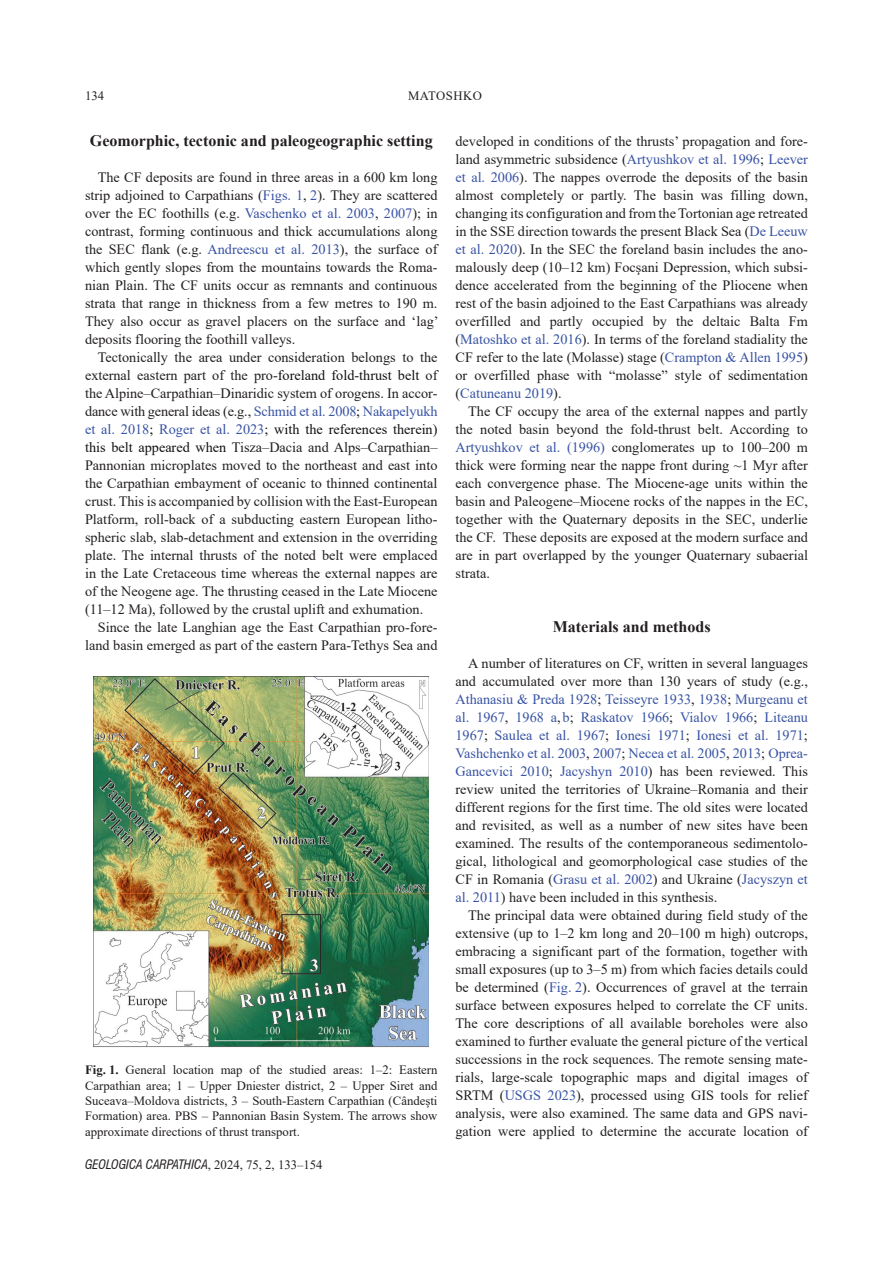
<style>
.page{position:relative;width:893px;height:1263px;background:#fff}
.page>*{position:absolute;margin:0;border:0;box-sizing:border-box;transform-origin:0 0}
._07_nadpis_1{font:700 16.05px "Times New Roman";color:#231f20}
._09_body_text{font:14.25px/18px "Times New Roman";color:#231f20;text-align:justify}
._10_figure___table{font:12.75px/15.3px "Times New Roman";color:#231f20;text-align:justify}
.t1{font:italic condensed 12.75px "Swiss 721 BT";color:#231f20}
._10_figure___table-2{font:12.75px "Times New Roman";letter-spacing:.035em;color:#231f20}
.s1{color:#3853a3}
.s2{color:#11120f}
.s3{font-weight:700}
.s4{font-family:"Times New Roman";font-style:normal;font-stretch:normal}
</style>
<div class="page">
<img style="left:93px;top:677px;width:336px;height:371px">
<p class="_10_figure___table" style="left:85px;top:88px;width:21px">134</p>
<p class="_10_figure___table-2" style="left:408px;top:87px;width:75px">MATOSHKO</p>
<p class="_07_nadpis_1" style="left:90px;top:129px;width:344px">Geomorphic, tectonic and paleogeographic setting</p>
<p class="_09_body_text" style="left:85px;top:167px;width:355px;text-align:left;text-indent:13px">The CF deposits are found in three areas in a 600 km long strip adjoined to Carpathians (<span class="s1">Figs. 1</span>, <span class="s1">2</span>). They are scattered over the EC foothills (e.g. <span class="s1">Vaschenko et al. 2003</span>, <span class="s1">2007</span>); in contrast, forming continuous and thick accumulations along the SEC flank (e.g. <span class="s1">Andreescu et al. 2013</span>), the surface of which gently slopes from the mountains towards the Roma&shy;nian Plain. The CF units occur as remnants and continuous strata that range in thickness from a few metres to 190 m.<br>They also occur as gravel placers on the surface and ‘lag’ deposits flooring the foothill valleys.</p>
<p class="_09_body_text" style="left:85px;top:347px;width:354px;text-indent:13px">Tectonically the area under consideration belongs to the external eastern part of the pro-<span class="s2">foreland fold-thrust belt</span> of the Alpine–Carpathian–Dinaridic system of orogens. In accor&shy;dance with general ideas (e.g., <span class="s1">Schmid et al. 2008</span><span class="s2">;</span> <span class="s1">Nakapelyukh et al. 2018</span><span class="s2">;</span> <span class="s1">Roger et al. 2023</span><span class="s2">; with the references therein) this belt appeared when</span> Tisza–Dacia and Alps–Carpathian– Pannonian microplates moved to the northeast and east into the Carpathian embayment of oceanic to thinned continental crust. This is accompanied by collision with the East-European Platform, roll-back of a subducting eastern European litho&shy;spheric slab, slab-detachment and extension in the overriding plate. The internal thrusts of the noted belt were emplaced in the Late Cretaceous time whereas the external nappes are of the Neogene age. The thrusting ceased in the Late Miocene (11–12 Ma), followed by the crustal uplift and exhumation.</p>
<p class="_09_body_text" style="left:85px;top:617px;width:354px;text-align:right">Since the late Langhian age the East Carpathian pro-fore&shy;land basin emerged as part of the eastern Para-Tethys Sea and</p>
<p class="_10_figure___table" style="left:85px;top:1062px;width:354px"><span class="s3">Fig. 1.</span> General location map of the studied areas: 1–2: Eastern Carpathian area; 1 – Upper Dniester district, 2 – Upper Siret and Suceava–Moldova districts, 3 – South-Eastern Carpathian (Cândeşti Formation) area. PBS – Pannonian Basin System. The arrows show approximate directions of thrust transport.</p>
<p class="t1" style="left:85px;top:1157px;width:239px">GEOLOGICA CARPATHICA<span class="s4">, 2024, 75, 2, 133–154</span></p>
<p class="_09_body_text" style="left:455px;top:131px;width:354px">developed in conditions of the thrusts’ propagation and fore&shy;land asymmetric subsidence (<span class="s1">Artyushkov et al. 1996</span>; <span class="s1">Leever et al. 2006</span>). The nappes overrode the deposits of the basin almost completely or partly. The basin was filling down, changing its configuration and from the Tortonian age retreated in the SSE direction towards the present Black Sea (<span class="s1">De Leeuw et al. 2020</span>). In the SEC the foreland basin includes the ano&shy;malously deep (10–12 km) Focşani Depression, which subsi&shy;dence accelerated from the beginning of the Pliocene when rest of the basin adjoined to the East Carpathians was already overfilled and partly occupied by the deltaic Balta Fm (<span class="s1">Matoshko et al. 2016</span>). In terms of the foreland stadiality the CF refer to the late (Molasse) stage (<span class="s1">Crampton &amp; Allen 1995</span>) or overfilled phase with “molasse” style of sedimentation (<span class="s1">Catuneanu 2019</span>).</p>
<p class="_09_body_text" style="left:455px;top:401px;width:354px;text-indent:13px">The CF occupy the area of the external nappes and partly the noted basin beyond the fold-thrust belt. According to <span class="s1">Artyushkov et al. (1996)</span> conglomerates up to 100–200 m thick were forming near the nappe front during ~1 Myr after each convergence phase. The Miocene-age units within the basin and Paleogene–Miocene rocks of the nappes in the EC, together with the Quaternary deposits in the SEC, underlie the CF. These deposits are exposed at the modern surface and are in part overlapped by the younger Quaternary subaerial strata.</p>
<p class="_07_nadpis_1" style="left:553px;top:615px;width:159px">Materials and methods</p>
<p class="_09_body_text" style="left:455px;top:653px;width:354px;text-indent:13px">A number of literatures on CF, written in several languages and accumulated over more than 130 years of study (e.g., <span class="s1">Athanasiu &amp; Preda 1928</span>; <span class="s1">Teisseyre 1933</span>, <span class="s1">1938</span>; <span class="s1">Murgeanu et al. 1967</span>, <span class="s1">1968 a</span>,<span class="s1">b</span>; <span class="s1">Raskatov 1966</span>; <span class="s1">Vialov 1966</span>; <span class="s1">Liteanu 1967</span>; <span class="s1">Saulea et al. 1967</span>; <span class="s1">Ionesi 1971</span>; <span class="s1">Ionesi et al. 1971</span>; <span class="s1">Vashchenko et al. 2003</span>, <span class="s1">2007</span>; <span class="s1">Necea et al. 2005</span>, <span class="s1">2013</span>; <span class="s1">Oprea-Gancevici 2010</span>; <span class="s1">Jacyshyn 2010</span>) has been reviewed. This review united the territories of Ukraine–Romania and their different regions for the first time. The old sites were located and revisited, as well as a number of new sites have been examined. The results of the contemporaneous sedimentolo&shy;gical, lithological and geomorphological case studies of the CF in Romania (<span class="s1">Grasu et al. 2002</span>) and Ukraine (<span class="s1">Jacyszyn et al. 2011</span>) have been included in this synthesis.</p>
<p class="_09_body_text" style="left:455px;top:905px;width:354px;text-indent:13px">The principal data were obtained during field study of the extensive (up to 1–2 km long and 20–100 m high) outcrops, embracing a significant part of the formation, together with small exposures (up to 3–5 m) from which facies details could be determined (<span class="s1">Fig. 2</span>). Occurrences of gravel at the terrain surface between exposures helped to correlate the CF units.<br>The core descriptions of all available boreholes were also examined to further evaluate the general picture of the vertical successions in the rock sequences. The remote sensing mate&shy;rials, large-scale topographic maps and digital images of SRTM (<span class="s1">USGS 2023</span>), processed using GIS tools for relief analysis, were also examined. The same data and GPS navi&shy;gation were applied to determine the accurate location of</p>
</div>
